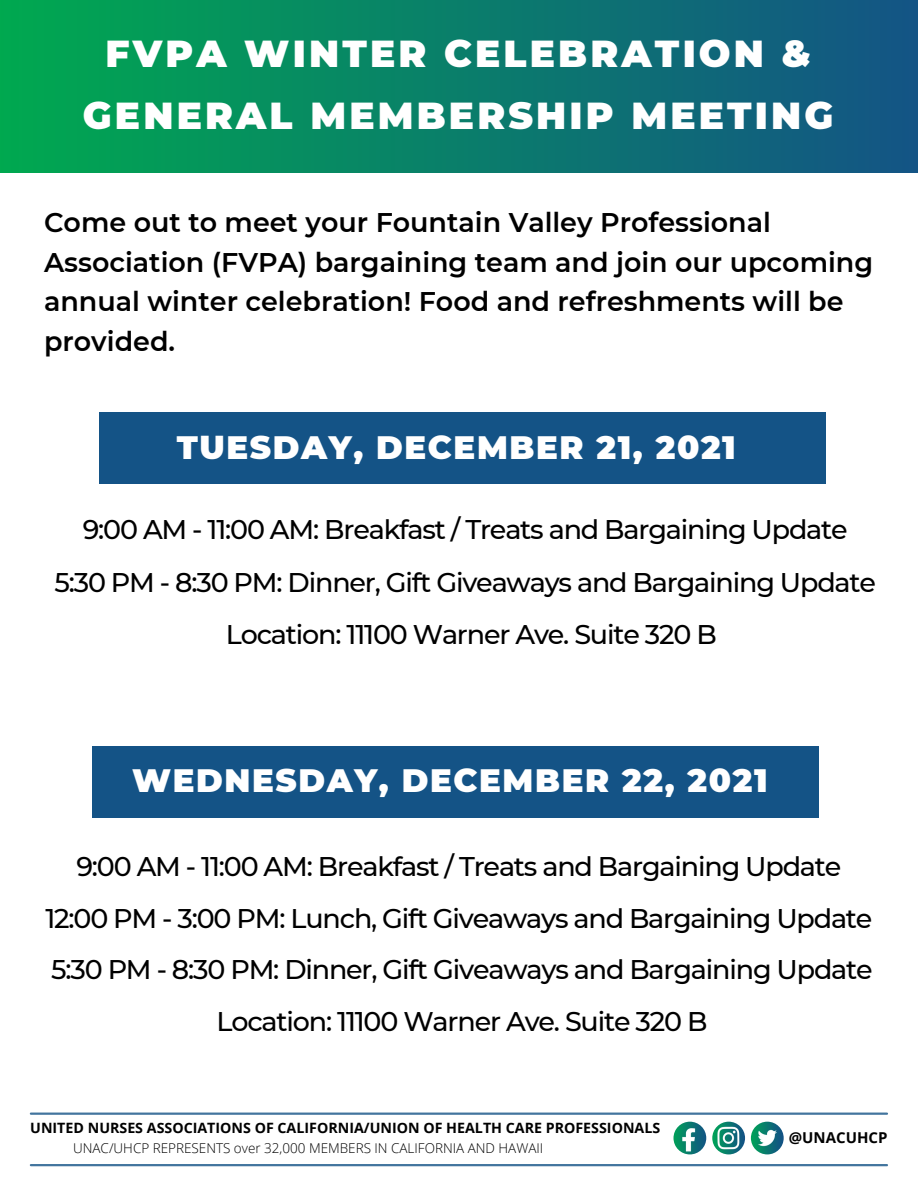
<style>
.page{position:relative;width:918px;height:1188px;background:#fff}
.page>*{position:absolute;margin:0;border:0;box-sizing:border-box;transform-origin:0 0}
.t1{font:900 37.5px/61.8px "Montserrat";letter-spacing:.085em;color:#fff;text-align:center}
.t2{font:900 32.4px "Montserrat";letter-spacing:.05em;color:#fff}
.t3{font:500 27px/52.8px "Montserrat";letter-spacing:-.045em;color:#000;text-align:center}
.t4{font:600 27px/39.3px "Montserrat";color:#000}
.t5{font:700 15px "Open Sans";color:#000}
.t6{font:700 14.25px "Open Sans";color:#000}
.t7{font:300 13.5px "Open Sans";color:#000}
</style>
<div class="page">
<div style="left:0;top:0;width:918px;height:172px;background:linear-gradient(to right,#00a94f,#145485)"></div>
<div style="left:99px;top:413px;width:727px;height:71px;background:#145386"></div>
<hr style="left:31px;top:1113px;width:856px;height:2px;background:#145386">
<hr style="left:31px;top:1164px;width:856px;height:2px;background:#145386">
<img style="left:673px;top:1122px;width:33px;height:32px;border-radius:50%">
<img style="left:712px;top:1122px;width:33px;height:32px;border-radius:50%">
<img style="left:751px;top:1122px;width:33px;height:32px;border-radius:50%">
<div style="left:92px;top:746px;width:727px;height:71px;background:#145386"></div>
<p class="t1" style="left:83px;top:23px;width:752px">FVPA WINTER CELEBRATION &amp;<br>GENERAL MEMBERSHIP MEETING</p>
<p class="t4" style="left:44px;top:203px;width:831px">Come out to meet your Fountain Valley Professional Association (FVPA) bargaining team and join our upcoming annual winter celebration! Food and refreshments will be provided.</p>
<p class="t2" style="left:177px;top:428px;width:561px">TUESDAY, DECEMBER 21, 2021</p>
<p class="t3" style="left:83px;top:503px;width:766px">9:00 AM - 11:00 AM: Breakfast / Treats and Bargaining Update</p>
<p class="t3" style="left:54px;top:555px;width:823px">5:30 PM - 8:30 PM: Dinner, Gift Giveaways and Bargaining Update<br>Location: 11100 Warner Ave. Suite 320 B</p>
<p class="t2" style="left:132px;top:761px;width:637px">WEDNESDAY, DECEMBER 22, 2021</p>
<p class="t3" style="left:76px;top:840px;width:766px">9:00 AM - 11:00 AM: Breakfast / Treats and Bargaining Update</p>
<p class="t3" style="left:45px;top:891px;width:829px">12:00 PM - 3:00 PM: Lunch, Gift Giveaways and Bargaining Update</p>
<p class="t3" style="left:51px;top:943px;width:823px">5:30 PM - 8:30 PM: Dinner, Gift Giveaways and Bargaining Update</p>
<p class="t3" style="left:216px;top:995px;width:493px">Location: 11100 Warner Ave. Suite 320 B</p>
<p class="t6" style="left:30px;top:1117px;width:632px">UNITED NURSES ASSOCIATIONS OF CALIFORNIA/UNION OF HEALTH CARE PROFESSIONALS</p>
<p class="t7" style="left:73px;top:1139px;width:472px">UNAC/UHCP REPRESENTS over 32,000 MEMBERS IN CALIFORNIA AND HAWAII</p>
<p class="t5" style="left:789px;top:1127px;width:100px">@UNACUHCP</p>
</div>
